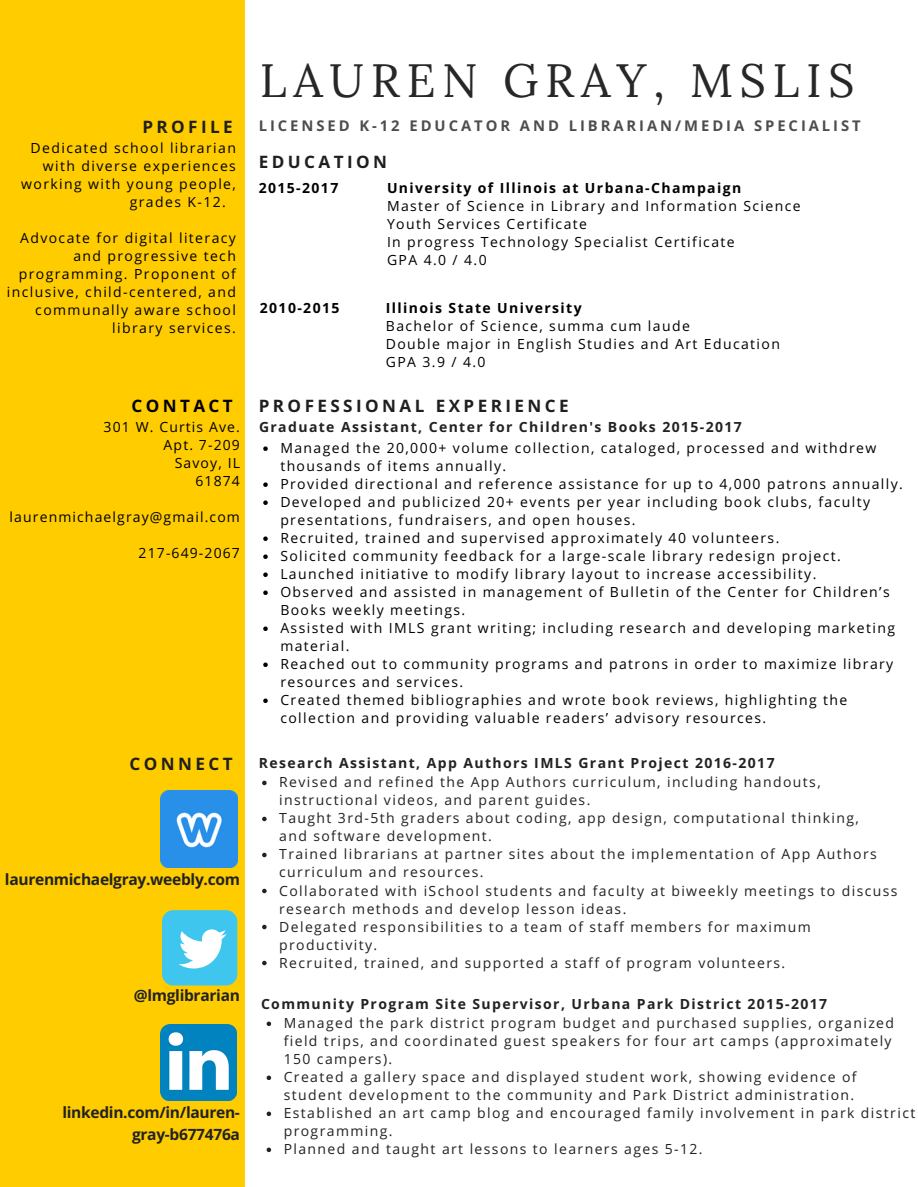
<style>
.page{position:relative;width:918px;height:1187px;background:#fff}
.page>*{position:absolute;margin:0;border:0;box-sizing:border-box;transform-origin:0 0}
.t1{font:46.65px "Lora";letter-spacing:.14em;color:#272727}
.t2{font:700 17.1px "Open Sans";letter-spacing:.2em;color:#1f1f1f}
.t3{font:700 17.1px "Open Sans";letter-spacing:.2em;color:#000}
.t4{font:700 15.6px/21.3px "Open Sans";letter-spacing:-.02em;color:#222;text-align:right}
.t5{font:700 14.85px "Open Sans";letter-spacing:.2em;color:#4d4d4d}
.t6{font:13.95px/18px "Open Sans";letter-spacing:.1em;color:#000}
.t7{font:13.95px/18px "Open Sans";letter-spacing:.1em;color:#222}
.t8{font:700 13.95px "Open Sans";letter-spacing:.1em;color:#222}
.t9{font:700 13.95px "Open Sans";letter-spacing:.1em;color:#000}
.t10{font:13.95px/18px "Open Sans";letter-spacing:.08em;color:#000;text-align:right}
</style>
<div class="page">
<div style="left:0;top:0;width:245px;height:1186px;background:#fc0"></div>
<svg style="left:263px;top:446px;width:5px;height:5px"></svg>
<svg style="left:263px;top:482px;width:5px;height:5px"></svg>
<svg style="left:263px;top:500px;width:5px;height:5px"></svg>
<svg style="left:263px;top:536px;width:5px;height:5px"></svg>
<svg style="left:263px;top:554px;width:5px;height:5px"></svg>
<svg style="left:263px;top:572px;width:5px;height:5px"></svg>
<svg style="left:263px;top:590px;width:5px;height:5px"></svg>
<svg style="left:263px;top:626px;width:5px;height:5px"></svg>
<svg style="left:263px;top:662px;width:5px;height:5px"></svg>
<svg style="left:263px;top:698px;width:5px;height:5px"></svg>
<svg style="left:262px;top:780px;width:5px;height:5px"></svg>
<svg style="left:262px;top:816px;width:5px;height:5px"></svg>
<svg style="left:262px;top:852px;width:5px;height:5px"></svg>
<svg style="left:262px;top:888px;width:5px;height:5px"></svg>
<svg style="left:262px;top:924px;width:5px;height:5px"></svg>
<svg style="left:262px;top:960px;width:5px;height:5px"></svg>
<svg style="left:267px;top:1021px;width:4px;height:5px"></svg>
<svg style="left:267px;top:1075px;width:4px;height:5px"></svg>
<svg style="left:267px;top:1111px;width:4px;height:5px"></svg>
<svg style="left:267px;top:1147px;width:4px;height:5px"></svg>
<img style="left:161px;top:790px;width:76px;height:77px">
<div style="left:162px;top:910px;width:75px;height:75px;background:#3fc6ee;border-radius:11px"></div>
<svg style="left:178px;top:929px;width:49px;height:39px"></svg>
<img style="left:161px;top:1024px;width:75px;height:76px">
<h1 class="t1" style="left:260px;top:53px;width:596px">LAUREN GRAY, MSLIS</h1>
<p class="t2" style="left:142px;top:115px;width:92px">PROFILE</p>
<p class="t5" style="left:259px;top:115px;width:604px">LICENSED K-12 EDUCATOR AND LIBRARIAN/MEDIA SPECIALIST</p>
<p class="t6" style="left:31px;top:138px;width:207px">Dedicated school librarian</p>
<p class="t6" style="left:43px;top:156px;width:195px">with diverse experiences</p>
<p class="t6" style="left:21px;top:174px;width:216px">working with young people,</p>
<p class="t6" style="left:130px;top:192px;width:98px">grades K-12.</p>
<p class="t6" style="left:7px;top:228px;width:231px;text-align:right">Advocate for digital literacy and progressive tech programming. Proponent of inclusive, child-centered, and communally aware school library services.</p>
<p class="t3" style="left:131px;top:394px;width:103px">CONTACT</p>
<p class="t10" style="left:104px;top:417px;width:138px">301 W. Curtis Ave.<br>Apt. 7-209<br>Savoy, IL<br>61874</p>
<p class="t10" style="left:10px;top:507px;width:232px">laurenmichaelgray@gmail.com</p>
<p class="t10" style="left:139px;top:543px;width:103px">217-649-2067</p>
<p class="t2" style="left:130px;top:752px;width:105px">CONNECT</p>
<p class="t4" style="left:5px;top:868px;width:237px">laurenmichaelgray.weebly.com</p>
<p class="t4" style="left:134px;top:984px;width:108px">@lmglibrarian</p>
<p class="t4" style="left:62px;top:1101px;width:179px">linkedin.com/in/lauren&shy;gray-b677476a</p>
<p class="t2" style="left:259px;top:150px;width:130px">EDUCATION</p>
<p class="t9" style="left:259px;top:178px;width:81px">2015-2017</p>
<p class="t9" style="left:260px;top:297px;width:81px">2010-2015</p>
<p class="t9" style="left:387px;top:178px;width:356px">University of Illinois at Urbana-Champaign</p>
<p class="t6" style="left:387px;top:197px;width:415px">Master of Science in Library and Information Science Youth Services Certificate<br>In progress Technology Specialist Certificate<br>GPA 4.0 / 4.0</p>
<p class="t9" style="left:386px;top:297px;width:197px">Illinois State University</p>
<p class="t6" style="left:386px;top:316px;width:396px">Bachelor of Science, summa cum laude<br>Double major in English Studies and Art Education<br>GPA 3.9 / 4.0</p>
<p class="t2" style="left:259px;top:394px;width:312px">PROFESSIONAL EXPERIENCE</p>
<p class="t8" style="left:259px;top:417px;width:484px">Graduate Assistant, Center for Children's Books 2015-2017</p>
<p class="t6" style="left:280px;top:439px;width:624px">Managed the 20,000+ volume collection, cataloged, processed and withdrew thousands of items annually.<br>Provided directional and reference assistance for up to 4,000 patrons annually.<br>Developed and publicized 20+ events per year including book clubs, faculty presentations, fundraisers, and open houses.<br>Recruited, trained and supervised approximately 40 volunteers.<br>Solicited community feedback for a large-scale library redesign project.<br>Launched initiative to modify library layout to increase accessibility.<br>Observed and assisted in management of Bulletin of the Center for Children’s Books weekly meetings.<br>Assisted with IMLS grant writing; including research and developing marketing material.<br>Reached out to community programs and patrons in order to maximize library resources and services.<br>Created themed bibliographies and wrote book reviews, highlighting the collection and providing valuable readers’ advisory resources.</p>
<p class="t8" style="left:259px;top:753px;width:517px">Research Assistant, App Authors IMLS Grant Project 2016-2017</p>
<p class="t7" style="left:279px;top:773px;width:620px">Revised and refined the App Authors curriculum, including handouts, instructional videos, and parent guides.<br>Taught 3rd-5th graders about coding, app design, computational thinking,<br>and software development.<br>Trained librarians at partner sites about the implementation of App Authors curriculum and resources.<br>Collaborated with iSchool students and faculty at biweekly meetings to discuss research methods and develop lesson ideas.<br>Delegated responsibilities to a team of staff members for maximum productivity.<br>Recruited, trained, and supported a staff of program volunteers.</p>
<p class="t8" style="left:261px;top:994px;width:568px">Community Program Site Supervisor, Urbana Park District 2015-2017</p>
<p class="t7" style="left:284px;top:1013px;width:633px">Managed the park district program budget and purchased supplies, organized field trips, and coordinated guest speakers for four art camps (approximately 150 campers).<br>Created a gallery space and displayed student work, showing evidence of student development to the community and Park District administration.<br>Established an art camp blog and encouraged family involvement in park district programming.<br>Planned and taught art lessons to learners ages 5-12.</p>
</div>
